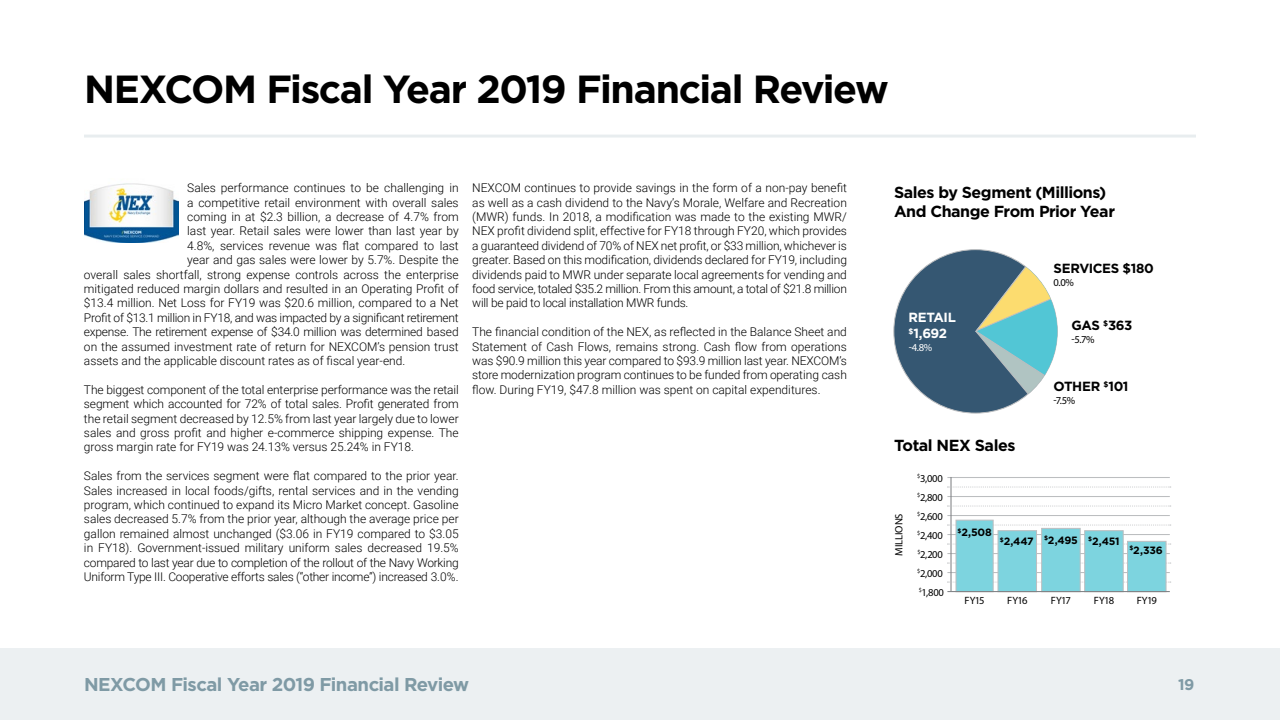
<style>
.page{position:relative;width:1280px;height:720px;background:#fff}
.page>*{position:absolute;margin:0;border:0;box-sizing:border-box;transform-origin:0 0}
.t1{font:700 39.2px "Gotham";letter-spacing:-.04em;color:#000}
.t2{font:700 18.6px "Gotham";letter-spacing:-.03em;color:#7f9aa5}
.t3{font:700 16px/19px "Gotham";letter-spacing:-.03em;color:#000}
.t4{font:700 15.5px "Gotham";color:#7f9aa5}
.t5{font:700 13.3px "Gotham";letter-spacing:-.03em;color:#000}
.t6{font:700 13.3px/15.9px "Gotham";letter-spacing:-.035em;color:#fff}
.t7{font:300 12px/14.4px "Roboto";color:#000;text-align:justify}
.t8{font:300 12px "Roboto";letter-spacing:-.02em;color:#000}
.t9{font:10.6px/19px "Myriad Pro";letter-spacing:-.015em;color:#000;text-align:justify}
.t10{font:700 10.6px "Gotham";letter-spacing:-.025em;color:#000}
.t11{font:10.6px "Myriad Pro";color:#fff}
</style>
<div class="page">
<div style="left:0;top:648px;width:1280px;height:72px;background:#ecf0f2"></div>
<hr style="left:84px;top:135px;width:1112px;height:3px;background:#b3c4cb">
<hr style="left:947px;top:572px;width:223px;height:1px;background:#bcbec0">
<hr style="left:947px;top:553px;width:223px;height:1px;background:#bcbec0">
<hr style="left:947px;top:534px;width:223px;height:1px;background:#bcbec0">
<hr style="left:947px;top:515px;width:223px;height:1px;background:#bcbec0">
<hr style="left:947px;top:496px;width:223px;height:1px;background:#bcbec0">
<hr style="left:947px;top:477px;width:223px;height:1px;background:#bcbec0">
<hr style="left:950px;top:477px;width:2px;height:114px;background:#808285">
<svg style="left:947px;top:487px;width:224px;height:1px"></svg>
<svg style="left:947px;top:506px;width:224px;height:1px"></svg>
<svg style="left:947px;top:525px;width:224px;height:1px"></svg>
<svg style="left:947px;top:544px;width:224px;height:1px"></svg>
<svg style="left:947px;top:563px;width:224px;height:1px"></svg>
<svg style="left:947px;top:582px;width:224px;height:1px"></svg>
<div style="left:956px;top:520px;width:38px;height:72px;background:#7dd4df;border:1px solid #bcbec0"></div>
<div style="left:998px;top:530px;width:39px;height:62px;background:#7dd4df;border:1px solid #bcbec0"></div>
<div style="left:1041px;top:528px;width:40px;height:64px;background:#7dd4df;border:1px solid #bcbec0"></div>
<div style="left:1084px;top:530px;width:40px;height:62px;background:#7dd4df;border:1px solid #bcbec0"></div>
<div style="left:1127px;top:541px;width:39px;height:51px;background:#7dd4df;border:1px solid #bcbec0"></div>
<hr style="left:947px;top:591px;width:223px;height:1px;background:#808285">
<div style="left:894px;top:250px;width:163px;height:163px;background:#355772;border-radius:50%"></div>
<svg style="left:975px;top:256px;width:82px;height:157px"></svg>
<img style="left:84px;top:183px;width:94px;height:60px">
<h1 class="t1" style="left:84px;top:64px;width:806px">NEXCOM Fiscal Year 2019 Financial Review</h1>
<p class="t7" style="left:187px;top:180px;width:273px">Sales performance continues to be challenging in</p>
<p class="t7" style="left:187px;top:195px;width:273px">a competitive retail environment with overall sales</p>
<p class="t7" style="left:187px;top:209px;width:273px">coming in at $2.3 billion, a decrease of 4.7% from</p>
<p class="t7" style="left:187px;top:224px;width:273px">last year. Retail sales were lower than last year by</p>
<p class="t7" style="left:187px;top:238px;width:273px">4.8%, services revenue was flat compared to last</p>
<p class="t7" style="left:187px;top:252px;width:273px">year and gas sales were lower by 5.7%. Despite the</p>
<p class="t7" style="left:84px;top:267px;width:376px">overall sales shortfall, strong expense controls across the enterprise</p>
<p class="t7" style="left:84px;top:281px;width:376px">mitigated reduced margin dollars and resulted in an Operating Profit of</p>
<p class="t7" style="left:84px;top:296px;width:376px">$13.4 million. Net Loss for FY19 was $20.6 million, compared to a Net</p>
<p class="t8" style="left:84px;top:309px;width:376px">Profit of $13.1 million in FY18, and was impacted by a significant retirement</p>
<p class="t8" style="left:84px;top:324px;width:376px">expense. The retirement expense of $34.0 million was determined based</p>
<p class="t7" style="left:84px;top:339px;width:376px">on the assumed investment rate of return for NEXCOM’s pension trust</p>
<p class="t7" style="left:84px;top:353px;width:323px">assets and the applicable discount rates as of fiscal year-end.</p>
<p class="t7" style="left:84px;top:382px;width:376px">The biggest component of the total enterprise performance was the retail segment which accounted for 72% of total sales. Profit generated from the retail segment decreased by 12.5% from last year largely due to lower sales and gross profit and higher e-commerce shipping expense. The gross margin rate for FY19 was 24.13% versus 25.24% in FY18.</p>
<p class="t7" style="left:84px;top:468px;width:376px">Sales from the services segment were flat compared to the prior year.<br>Sales increased in local foods/gifts, rental services and in the vending program, which continued to expand its Micro Market concept. Gasoline sales decreased 5.7% from the prior year, although the average price per gallon remained almost unchanged ($3.06 in FY19 compared to $3.05 in FY18). Government-issued military uniform sales decreased 19.5% compared to last year due to completion of the rollout of the Navy Working Uniform Type III. Cooperative efforts sales (“other income”) increased 3.0%.</p>
<p class="t7" style="left:472px;top:180px;width:376px">NEXCOM continues to provide savings in the form of a non-pay benefit as well as a cash dividend to the Navy’s Morale, Welfare and Recreation (MWR) funds. In 2018, a modification was made to the existing MWR/ NEX profit dividend split, effective for FY18 through FY20, which provides a guaranteed dividend of 70% of NEX net profit, or $33 million, whichever is greater. Based on this modification, dividends declared for FY19, including dividends paid to MWR under separate local agreements for vending and food service, totaled $35.2 million. From this amount, a total of $21.8 million will be paid to local installation MWR funds.</p>
<p class="t7" style="left:472px;top:324px;width:376px">The financial condition of the NEX, as reflected in the Balance Sheet and Statement of Cash Flows, remains strong. Cash flow from operations was $90.9 million this year compared to $93.9 million last year. NEXCOM’s store modernization program continues to be funded from operating cash flow. During FY19, $47.8 million was spent on capital expenditures.</p>
<h3 class="t3" style="left:894px;top:183px;width:222px">Sales by Segment (Millions)<br>And Change From Prior Year</h3>
<p class="t6" style="left:909px;top:309px;width:49px">RETAIL <sup>$</sup>1,692</p>
<p class="t11" style="left:909px;top:341px;width:25px">-4.8%</p>
<p class="t5" style="left:1054px;top:259px;width:102px">SERVICES $180</p>
<p class="t9" style="left:1054px;top:273px;width:22px">0.0%</p>
<p class="t5" style="left:1071px;top:317px;width:63px">GAS <sup>$</sup>363</p>
<p class="t9" style="left:1072px;top:330px;width:25px">-5.7%</p>
<p class="t5" style="left:1054px;top:377px;width:76px">OTHER <sup>$</sup>101</p>
<p class="t9" style="left:1054px;top:391px;width:23px">-7.5%</p>
<h3 class="t3" style="left:894px;top:436px;width:123px">Total NEX Sales</h3>
<p class="t9" style="left:917px;top:469px;width:28px"><sup>$</sup>3,000 <sup>$</sup>2,800 <sup>$</sup>2,600 <sup>$</sup>2,400 <sup>$</sup>2,200 <sup>$</sup>2,000 <sup>$</sup>1,800</p>
<p class="t9" style="left:889px;top:556px;width:44px;rotate:-90deg">MILLIONS</p>
<p class="t10" style="left:957px;top:526px;width:36px"><sup>$</sup>2,508</p>
<p class="t10" style="left:1000px;top:534px;width:35px"><sup>$</sup>2,447</p>
<p class="t9" style="left:965px;top:591px;width:22px">FY15</p>
<p class="t9" style="left:1007px;top:591px;width:22px">FY16</p>
<p class="t10" style="left:1044px;top:533px;width:35px"><sup>$</sup>2,495</p>
<p class="t9" style="left:1051px;top:591px;width:21px">FY17</p>
<p class="t10" style="left:1088px;top:534px;width:33px"><sup>$</sup>2,451</p>
<p class="t10" style="left:1129px;top:543px;width:35px"><sup>$</sup>2,336</p>
<p class="t9" style="left:1094px;top:591px;width:22px">FY18</p>
<p class="t9" style="left:1137px;top:591px;width:22px">FY19</p>
<h2 class="t2" style="left:84px;top:673px;width:387px">NEXCOM Fiscal Year 2019 Financial Review</h2>
<p class="t4" style="left:1178px;top:674px;width:18px">19</p>
</div>
